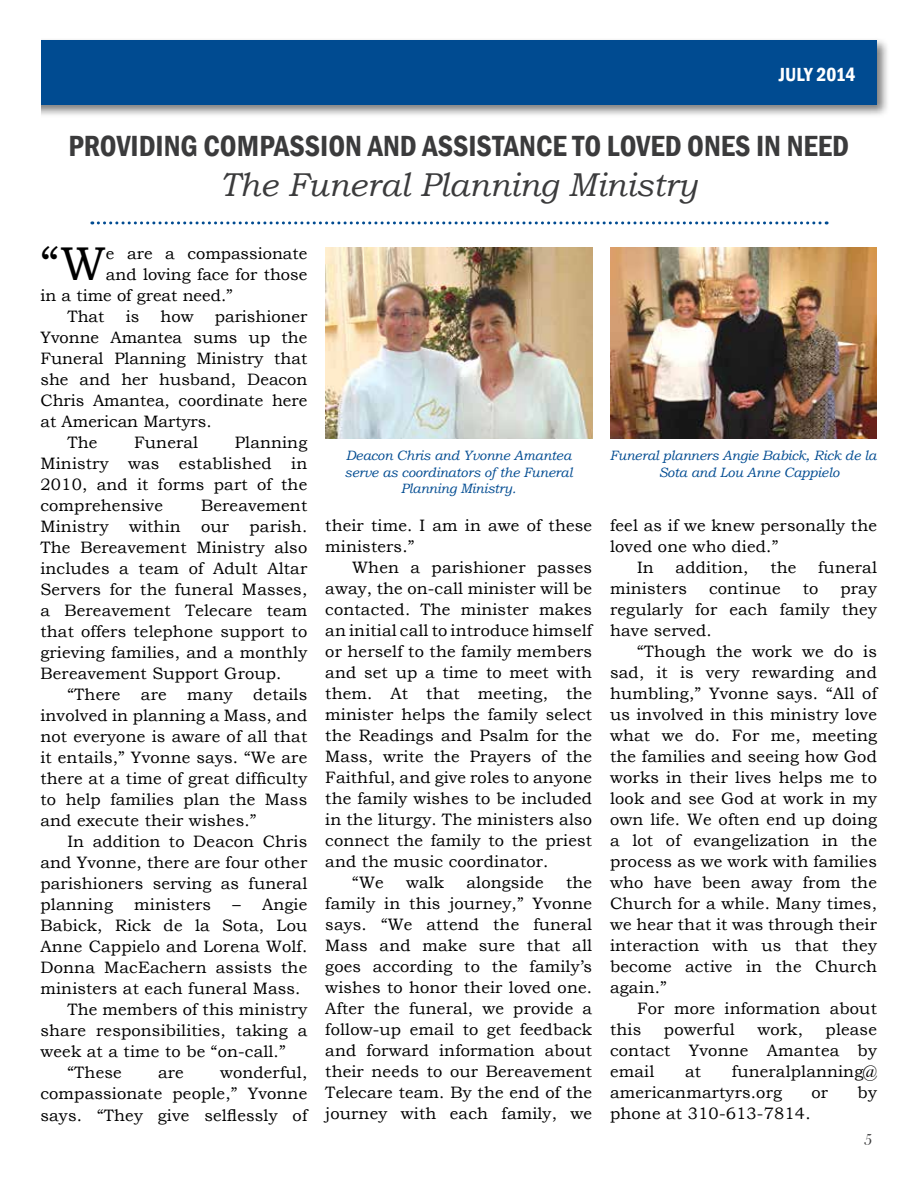
<style>
.page{position:relative;width:918px;height:1188px;background:#fff}
.page>*{position:absolute;margin:0;border:0;box-sizing:border-box;transform-origin:0 0}
.t1{font:47.4px "Bookman Old Style";color:#000}
.t2{font:italic 33px "Bookman Old Style";color:#3b3b3c}
.t3{font:600 condensed 30px "Franklin Gothic";color:#3b3b3c}
.t4{font:600 condensed 19.5px "Franklin Gothic";letter-spacing:-.01em;color:#fff}
.t5{font:16.5px/21px "Bookman Old Style";letter-spacing:.01em;color:#000;text-align:justify}
.t6{font:16.5px "Bask Old Face";color:#3b3b3c}
.t7{font:italic 13.5px/16.5px "Bookman Old Style";letter-spacing:-.01em;color:#004b91;text-align:center}
</style>
<div class="page">
<div style="left:0;top:37px;width:890px;height:81px;background:#000;opacity:.51"></div>
<div style="left:0;top:41px;width:877px;height:64px;background:#004b91"></div>
<div style="left:0;top:0;width:40px;height:136px;background:#fff"></div>
<svg style="left:92px;top:221px;width:728px;height:3px"></svg>
<img style="left:326px;top:248px;width:266px;height:190px">
<img style="left:610px;top:248px;width:267px;height:190px">
<p class="t4" style="left:779px;top:62px;width:78px">JULY 2014</p>
<h3 class="t3" style="left:68px;top:126px;width:169px">PROVIDING COMPASS</h3>
<h3 class="t3" style="left:320px;top:126px;width:530px">ION AND ASSISTANCE TO LOVED ONES IN NEED</h3>
<h2 class="t2" style="left:220px;top:162px;width:479px">The Funeral Planning Ministry</h2>
<h1 class="t1" style="left:40px;top:233px;width:67px">“W</h1>
<p class="t5" style="left:106px;top:243px;width:203px">e are a compassionate</p>
<p class="t5" style="left:106px;top:264px;width:203px">and loving face for those</p>
<p class="t5" style="left:40px;top:285px;width:194px">in a time of great need.”</p>
<p class="t5" style="left:67px;top:306px;width:38px">That</p>
<p class="t5" style="left:126px;top:306px;width:15px">is</p>
<p class="t5" style="left:161px;top:306px;width:34px">how</p>
<p class="t5" style="left:215px;top:306px;width:94px">parishioner</p>
<p class="t5" style="left:40px;top:327px;width:268px">Yvonne Amantea sums up the</p>
<p class="t5" style="left:40px;top:348px;width:268px">Funeral Planning Ministry that</p>
<p class="t5" style="left:40px;top:369px;width:268px">she and her husband, Deacon</p>
<p class="t5" style="left:40px;top:390px;width:268px">Chris Amantea, coordinate here</p>
<p class="t5" style="left:40px;top:411px;width:173px">at American Martyrs.</p>
<p class="t5" style="left:67px;top:432px;width:32px">The</p>
<p class="t5" style="left:134px;top:432px;width:66px">Funeral</p>
<p class="t5" style="left:40px;top:432px;width:268px;text-indent:194px">Planning Ministry was established in 2010, and it forms part of the comprehensive</p>
<p class="t5" style="left:40px;top:495px;width:268px;text-indent:161px">Bereavement Ministry within our parish.<br>The Bereavement Ministry also includes a team of Adult Altar Servers for the funeral Masses, a Bereavement Telecare team that offers telephone support to grieving families, and a monthly Bereavement Support Group.</p>
<p class="t5" style="left:40px;top:684px;width:268px;text-indent:27px">“There are many details involved in planning a Mass, and not everyone is aware of all that it entails,” Yvonne says. “We are there at a time of great difficulty to help families plan the Mass and execute their wishes.”</p>
<p class="t5" style="left:40px;top:831px;width:268px;text-indent:27px">In addition to Deacon Chris and Yvonne, there are four other parishioners serving as funeral planning</p>
<p class="t5" style="left:134px;top:894px;width:78px">ministers</p>
<p class="t5" style="left:233px;top:894px;width:76px">– Angie</p>
<p class="t5" style="left:40px;top:915px;width:268px">Babick, Rick de la Sota, Lou</p>
<p class="t5" style="left:40px;top:936px;width:268px">Anne Cappielo and Lorena Wolf.</p>
<p class="t5" style="left:40px;top:957px;width:268px">Donna MacEachern assists the</p>
<p class="t5" style="left:40px;top:978px;width:262px">ministers at each funeral Mass.</p>
<p class="t5" style="left:67px;top:999px;width:241px">The members of this ministry</p>
<p class="t5" style="left:40px;top:1020px;width:268px">share responsibilities, taking a</p>
<p class="t5" style="left:40px;top:1041px;width:247px">week at a time to be “on-call.”</p>
<p class="t5" style="left:67px;top:1062px;width:56px">“These</p>
<p class="t5" style="left:158px;top:1062px;width:27px">are</p>
<p class="t5" style="left:40px;top:1062px;width:268px;text-indent:180px">wonderful, compassionate people,” Yvonne says. “They give selflessly of</p>
<p class="t7" style="left:345px;top:447px;width:230px">Deacon Chris and Yvonne Amantea serve as coordinators of the Funeral<br>Planning Ministry.</p>
<p class="t7" style="left:659px;top:447px;width:219px;text-align:left;text-indent:-49px">Funeral planners Angie Babick, Rick de la<br>Sota and Lou Anne Cappielo</p>
<p class="t5" style="left:325px;top:515px;width:268px">their time. I am in awe of these ministers.”</p>
<p class="t5" style="left:352px;top:557px;width:241px">When a parishioner passes</p>
<p class="t5" style="left:325px;top:578px;width:268px">away, the on-call minister will be</p>
<p class="t5" style="left:325px;top:599px;width:268px">contacted. The minister makes</p>
<p class="t5" style="left:325px;top:620px;width:268px">an initial call to introduce himself</p>
<p class="t5" style="left:325px;top:641px;width:268px">or herself to the family members</p>
<p class="t5" style="left:325px;top:662px;width:268px">and set up a time to meet with</p>
<p class="t5" style="left:325px;top:683px;width:268px">them. At that meeting, the</p>
<p class="t5" style="left:325px;top:704px;width:268px">minister helps the family select</p>
<p class="t5" style="left:325px;top:725px;width:268px">the Readings and Psalm for the</p>
<p class="t5" style="left:325px;top:746px;width:268px">Mass, write the Prayers of the</p>
<p class="t5" style="left:325px;top:767px;width:268px">Faithful, and give roles to anyone</p>
<p class="t5" style="left:325px;top:788px;width:268px">the family wishes to be included</p>
<p class="t5" style="left:325px;top:809px;width:268px">in the liturgy. The ministers also</p>
<p class="t5" style="left:325px;top:830px;width:268px">connect the family to the priest</p>
<p class="t5" style="left:325px;top:851px;width:225px">and the music coordinator.</p>
<p class="t5" style="left:352px;top:872px;width:33px">“We</p>
<p class="t5" style="left:406px;top:872px;width:40px">walk</p>
<p class="t5" style="left:466px;top:872px;width:79px">alongside</p>
<p class="t5" style="left:325px;top:872px;width:268px;text-indent:241px">the family in this journey,” Yvonne says. “We attend the funeral Mass and make sure that all goes according to the family’s wishes to honor their loved one.<br>After the funeral, we provide a follow-up email to get feedback and forward information about their needs to our Bereavement Telecare team. By the end of the journey with each family, we</p>
<p class="t5" style="left:610px;top:515px;width:268px">feel as if we knew personally the</p>
<p class="t5" style="left:610px;top:536px;width:170px">loved one who died.”</p>
<p class="t5" style="left:637px;top:557px;width:18px">In</p>
<p class="t5" style="left:676px;top:557px;width:74px">addition,</p>
<p class="t5" style="left:770px;top:557px;width:28px">the</p>
<p class="t5" style="left:818px;top:557px;width:60px">funeral</p>
<p class="t5" style="left:610px;top:578px;width:78px">ministers</p>
<p class="t5" style="left:709px;top:578px;width:73px">continue</p>
<p class="t5" style="left:803px;top:578px;width:17px">to</p>
<p class="t5" style="left:610px;top:578px;width:268px;text-indent:230px">pray regularly for each family they have served.</p>
<p class="t5" style="left:610px;top:641px;width:268px;text-indent:27px">“Though the work we do is sad, it is very rewarding and humbling,” Yvonne says. “All of us involved in this ministry love what we do. For me, meeting the families and seeing how God works in their lives helps me to look and see God at work in my own life. We often end up doing a lot of evangelization in the process as we work with families who have been away from the Church for a while. Many times, we hear that it was through their interaction with us that they become active in the Church again.”</p>
<p class="t5" style="left:610px;top:998px;width:268px;text-indent:27px">For more information about this</p>
<p class="t5" style="left:610px;top:1019px;width:268px;text-indent:216px">please contact Yvonne Amantea by email</p>
<p class="t5" style="left:664px;top:1019px;width:72px">powerful</p>
<p class="t5" style="left:757px;top:1019px;width:47px">work,</p>
<p class="t5" style="left:610px;top:1061px;width:268px;text-indent:122px">funeralplanning@ americanmartyrs.org</p>
<p class="t5" style="left:685px;top:1061px;width:18px">at</p>
<p class="t5" style="left:812px;top:1082px;width:18px">or</p>
<p class="t5" style="left:858px;top:1082px;width:21px">by</p>
<p class="t5" style="left:610px;top:1103px;width:202px">phone at 310-613-7814.</p>
<p class="t6" style="left:864px;top:1131px;width:10px">5</p>
</div>
